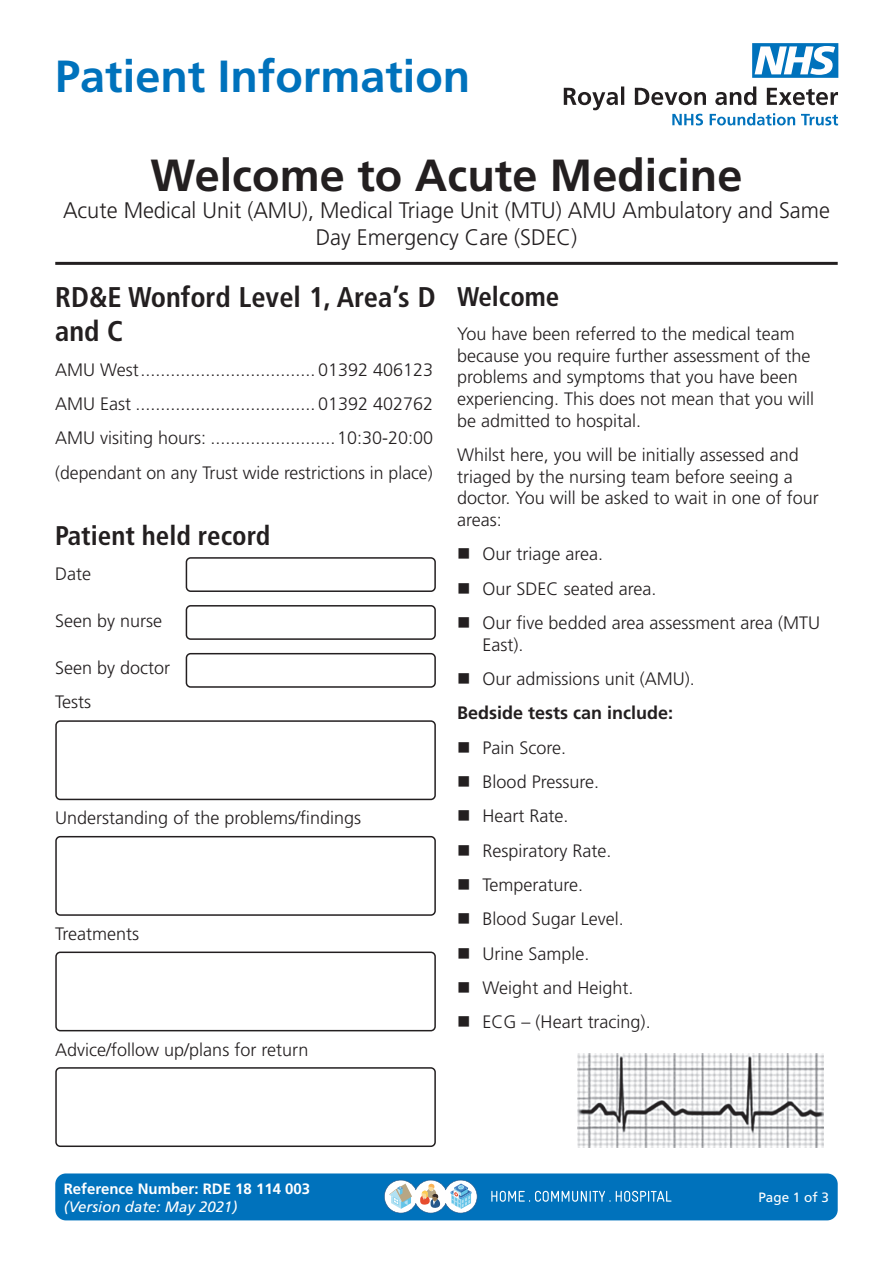
<style>
.page{position:relative;width:893px;height:1263px;background:#fff}
.page>*{position:absolute;margin:0;border:0;box-sizing:border-box;transform-origin:0 0}
.t1{font:700 45px "Frutiger";color:#231f20}
.t2{font:700 45px "Frutiger";color:#0072bc}
.Subhead_1{font:700 condensed 28.5px/34.2px "Frutiger";color:#231f20}
.Subhead_1-2{font:700 condensed 27px "Frutiger";color:#231f20}
.t3{font:300 22.5px/27px "Frutiger";color:#231f20;text-align:center}
.Body_text{font:300 18px/21.6px "Frutiger";color:#231f20}
.Subhead_3{font:700 18px "Frutiger";color:#231f20}
.t4{font:700 15px "Frutiger";color:#fff}
.t5{font:italic 15px "Frutiger";color:#fff}
.t6{font:13.5px "Frutiger";color:#fff}
</style>
<div class="page">
<div style="left:55px;top:1173px;width:783px;height:47px;background:#0072bc;border-radius:11px"></div>
<svg style="left:384px;top:1180px;width:93px;height:33px;background:#a8c5d5"></svg>
<svg style="left:491px;top:1191px;width:180px;height:11px"></svg>
<svg style="left:564px;top:86px;width:274px;height:39px"></svg>
<svg style="left:752px;top:43px;width:86px;height:35px"></svg>
<hr style="left:55px;top:262px;width:783px;height:3px;background:#231f20">
<div style="left:186px;top:557px;width:250px;height:35px;border:2px solid #231f20;border-radius:4px"></div>
<div style="left:186px;top:605px;width:250px;height:35px;border:2px solid #231f20;border-radius:4px"></div>
<div style="left:186px;top:653px;width:250px;height:35px;border:2px solid #231f20;border-radius:4px"></div>
<div style="left:55px;top:720px;width:381px;height:80px;border:2px solid #231f20;border-radius:4px"></div>
<div style="left:55px;top:836px;width:381px;height:80px;border:2px solid #231f20;border-radius:4px"></div>
<div style="left:55px;top:951px;width:381px;height:80px;border:2px solid #231f20;border-radius:4px"></div>
<div style="left:55px;top:1067px;width:381px;height:80px;border:2px solid #231f20;border-radius:4px"></div>
<img style="left:578px;top:1054px;width:245px;height:93px">
<h1 class="t2" style="left:55px;top:50px;width:417px">Patient Information</h1>
<p class="t1" style="left:151px;top:149px;width:593px">Welcome to Acute Medicine</p>
<p class="t3" style="left:63px;top:197px;width:768px">Acute Medical Unit (AMU), Medical Triage Unit (MTU) AMU Ambulatory and Same<br>Day Emergency Care (SDEC)</p>
<p class="Subhead_1" style="left:55px;top:280px;width:382px">RD&amp;E Wonford Level 1, Area’s D and C</p>
<p class="Body_text" style="left:55px;top:358px;width:380px">AMU West................................... 01392 406123</p>
<p class="Body_text" style="left:55px;top:393px;width:380px">AMU East .................................... 01392 402762</p>
<p class="Body_text" style="left:55px;top:427px;width:380px">AMU visiting hours: .........................10:30-20:00</p>
<p class="Body_text" style="left:55px;top:462px;width:379px">(dependant on any Trust wide restrictions in place)</p>
<p class="Subhead_1-2" style="left:457px;top:280px;width:104px">Welcome</p>
<p class="Body_text" style="left:457px;top:323px;width:359px">You have been referred to the medical team because you require further assessment of the problems and symptoms that you have been experiencing. This does not mean that you will be admitted to hospital.</p>
<p class="Body_text" style="left:457px;top:444px;width:363px">Whilst here, you will be initially assessed and triaged by the nursing team before seeing a doctor. You will be asked to wait in one of four areas:</p>
<p class="Body_text" style="left:483px;top:543px;width:122px">Our triage area.</p>
<p class="Body_text" style="left:483px;top:577px;width:175px">Our SDEC seated area.</p>
<p class="Body_text" style="left:483px;top:612px;width:339px">Our five bedded area assessment area (MTU<br>East).</p>
<p class="Body_text" style="left:483px;top:668px;width:214px">Our admissions unit (AMU).</p>
<p class="Subhead_3" style="left:457px;top:702px;width:218px">Bedside tests can include:</p>
<p class="Body_text" style="left:483px;top:736px;width:85px">Pain Score.</p>
<p class="Body_text" style="left:483px;top:771px;width:118px">Blood Pressure.</p>
<p class="Body_text" style="left:483px;top:805px;width:88px">Heart Rate.</p>
<p class="Body_text" style="left:483px;top:840px;width:131px">Respiratory Rate.</p>
<p class="Body_text" style="left:483px;top:874px;width:102px">Temperature.</p>
<p class="Body_text" style="left:483px;top:908px;width:143px">Blood Sugar Level.</p>
<p class="Body_text" style="left:483px;top:943px;width:109px">Urine Sample.</p>
<p class="Body_text" style="left:483px;top:977px;width:152px">Weight and Height.</p>
<p class="Body_text" style="left:483px;top:1011px;width:170px">ECG – (Heart tracing).</p>
<p class="Subhead_1-2" style="left:55px;top:520px;width:217px">Patient held record</p>
<p class="Body_text" style="left:55px;top:563px;width:37px">Date</p>
<p class="Body_text" style="left:55px;top:610px;width:109px">Seen by nurse</p>
<p class="Body_text" style="left:55px;top:657px;width:117px">Seen by doctor</p>
<p class="Body_text" style="left:55px;top:691px;width:38px">Tests</p>
<p class="Body_text" style="left:55px;top:807px;width:307px">Understanding of the problems/findings</p>
<p class="Body_text" style="left:55px;top:923px;width:86px">Treatments</p>
<p class="Body_text" style="left:55px;top:1039px;width:255px">Advice/follow up/plans for return</p>
<p class="t4" style="left:64px;top:1180px;width:248px">Reference Number: RDE 18 114 003</p>
<p class="t5" style="left:64px;top:1198px;width:175px">(Version date: May 2021)</p>
<p class="t6" style="left:758px;top:1189px;width:72px">Page 1 of 3</p>
</div>
